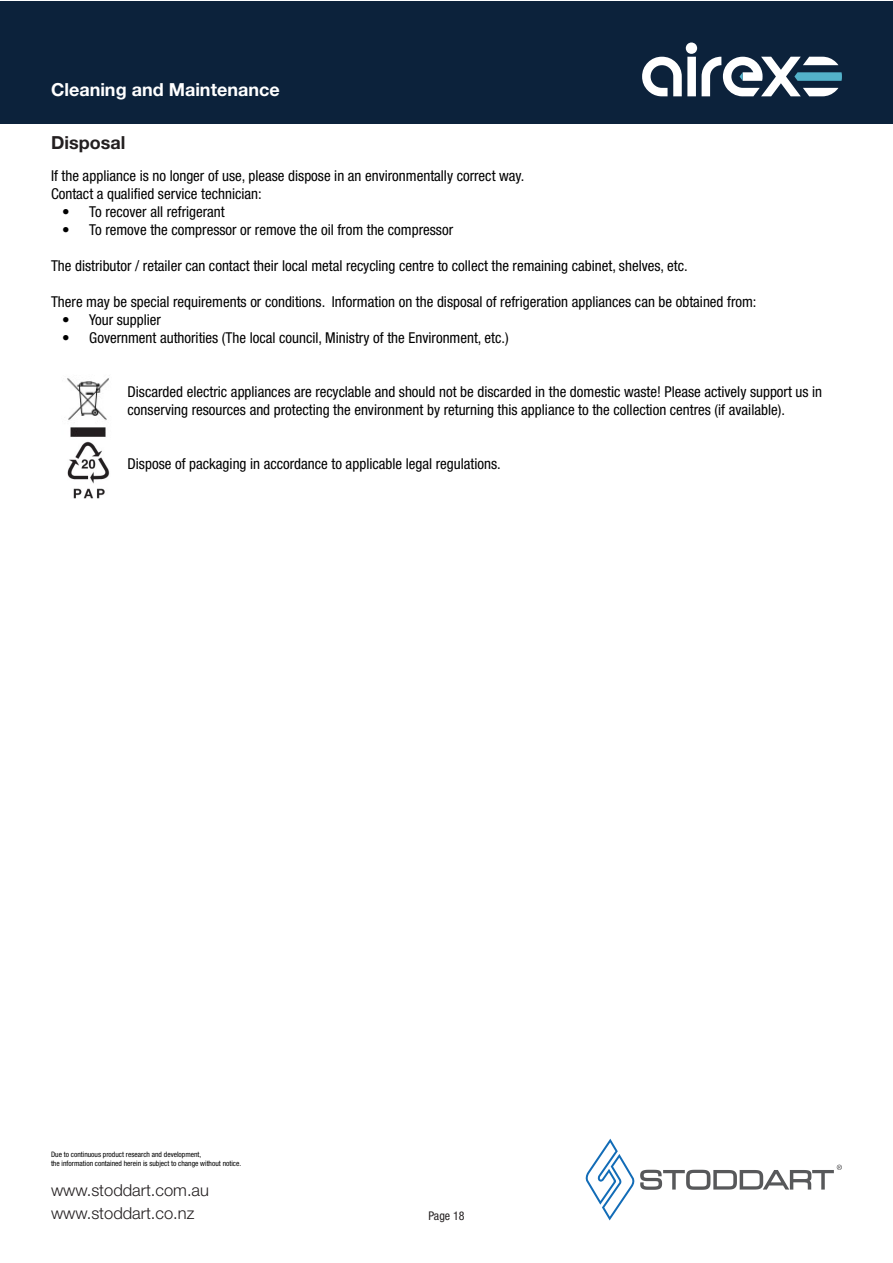
<style>
.page{position:relative;width:893px;height:1263px;background:#fff}
.page>*{position:absolute;margin:0;border:0;box-sizing:border-box;transform-origin:0 0}
.Header_non_content_W{font:700 18px "Helvetica Neue LT Std";color:#fff}
.Sub_Header_-_JM{font:700 18px "Helvetica Neue LT Pro";color:#231f20}
.t1{font:300 16.5px/22.8px "Helvetica Neue LT Pro";color:#231f20}
.t2{font:condensed 15px/18px "Helvetica Neue LT Pro";color:#000}
.t3{font:condensed 12px "Helvetica Neue LT Pro";color:#231f20}
.t4{font:condensed 7.5px/9px "Helvetica Neue LT Pro";color:#000}
</style>
<div class="page">
<svg style="left:585px;top:1139px;width:257px;height:81px"></svg>
<div style="left:1px;top:1px;width:892px;height:123px;background:#0c223b"></div>
<svg style="left:642px;top:43px;width:200px;height:53px"></svg>
<img style="left:67px;top:378px;width:42px;height:59px">
<img style="left:68px;top:441px;width:42px;height:58px">
<p class="Header_non_content_W" style="left:51px;top:79px;width:230px">Cleaning and Maintenance</p>
<p class="Sub_Header_-_JM" style="left:51px;top:132px;width:76px">Disposal</p>
<p class="t2" style="left:51px;top:167px;width:475px">If the appliance is no longer of use, please dispose in an environmentally correct way.</p>
<p class="t2" style="left:51px;top:185px;width:212px">Contact a qualified service technician:</p>
<p class="t2" style="left:62px;top:203px;width:164px">• To recover all refrigerant</p>
<p class="t2" style="left:62px;top:221px;width:392px">• To remove the compressor or remove the oil from the compressor</p>
<p class="t2" style="left:51px;top:257px;width:638px">The distributor / retailer can contact their local metal recycling centre to collect the remaining cabinet, shelves, etc.</p>
<p class="t2" style="left:51px;top:293px;width:707px">There may be special requirements or conditions. Information on the disposal of refrigeration appliances can be obtained from:</p>
<p class="t2" style="left:62px;top:311px;width:100px">• Your supplier</p>
<p class="t2" style="left:62px;top:329px;width:448px">• Government authorities (The local council, Ministry of the Environment, etc.)</p>
<p class="t2" style="left:128px;top:383px;width:696px">Discarded electric appliances are recyclable and should not be discarded in the domestic waste! Please actively support us in conserving resources and protecting the environment by returning this appliance to the collection centres (if available).</p>
<p class="t2" style="left:128px;top:455px;width:375px">Dispose of packaging in accordance to applicable legal regulations.</p>
<p class="t4" style="left:51px;top:1150px;width:192px">Due to continuous product research and development,<br>the information contained herein is subject to change without notice.</p>
<p class="t1" style="left:51px;top:1178px;width:160px">www.stoddart.com.au www.stoddart.co.nz</p>
<p class="t3" style="left:428px;top:1209px;width:38px">Page 18</p>
</div>
